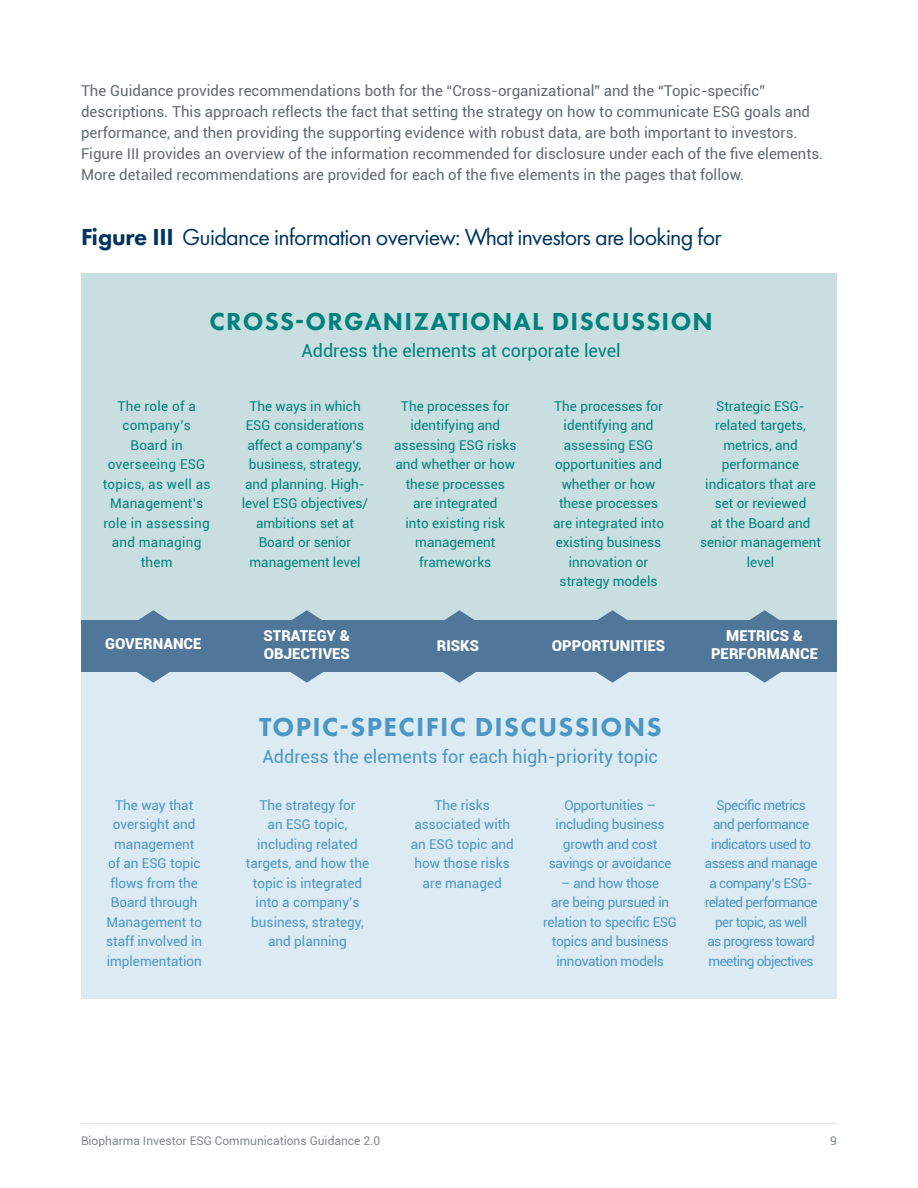
<style>
.page{position:relative;width:918px;height:1188px;background:#fff}
.page>*{position:absolute;margin:0;border:0;box-sizing:border-box;transform-origin:0 0}
.t1{font:800 27px "Futura PT";letter-spacing:.05em;color:#4c96c3}
.t2{font:800 25.5px "Futura PT";letter-spacing:.05em;color:#00827c}
.t3{font:24px "Futura PT";letter-spacing:-.03em;color:#00355f}
.t4{font:18px "Roboto";color:#4c96c3}
.t5{font:18px "Roboto";color:#00827c}
.t6{font:15px/21px "Roboto";color:#606a70}
.t7{font:900 15px/18px "Roboto";color:#fff}
.t8{font:13.5px/19.5px "Roboto";color:#00827c;text-align:center}
.t9{font:13.5px/19.5px "Roboto";color:#4c96c3;text-align:center}
.t10{font:13.5px/19.5px "Roboto";letter-spacing:-.02em;color:#4c96c3;text-align:center}
.t11{font:13.5px/19.5px "Roboto";letter-spacing:-.04em;color:#4c96c3;text-align:center}
.t12{font:13.5px/19.5px "Roboto";letter-spacing:.02em;color:#00827c;text-align:center}
.t13{font:12px "Roboto";color:#606a70}
.s1{font-weight:800}
</style>
<div class="page">
<hr style="left:81px;top:1123px;width:756px;height:1px;background:#50769a">
<div style="left:81px;top:273px;width:756px;height:369px;background:#c9dee1"></div>
<div style="left:81px;top:644px;width:756px;height:355px;background:#dbeaf3"></div>
<div style="left:81px;top:620px;width:756px;height:51px;background:#50769a"></div>
<svg style="left:135px;top:671px;width:37px;height:12px"></svg>
<svg style="left:289px;top:671px;width:36px;height:12px"></svg>
<svg style="left:441px;top:671px;width:37px;height:12px"></svg>
<svg style="left:594px;top:671px;width:37px;height:12px"></svg>
<svg style="left:746px;top:671px;width:37px;height:12px"></svg>
<svg style="left:138px;top:610px;width:30px;height:10px"></svg>
<svg style="left:292px;top:610px;width:30px;height:10px"></svg>
<svg style="left:444px;top:610px;width:31px;height:10px"></svg>
<svg style="left:597px;top:610px;width:30px;height:10px"></svg>
<svg style="left:750px;top:610px;width:30px;height:10px"></svg>
<p class="t6" style="left:81px;top:80px;width:744px">The Guidance provides recommendations both for the “Cross-organizational” and the “Topic-specific” descriptions. This approach reflects the fact that setting the strategy on how to communicate ESG goals and performance, and then providing the supporting evidence with robust data, are both important to investors.<br>Figure III provides an overview of the information recommended for disclosure under each of the five elements.<br>More detailed recommendations are provided for each of the five elements in the pages that follow.</p>
<h3 class="t3" style="left:81px;top:222px;width:642px"><span class="s1">Figure III</span> Guidance information overview: What investors are looking for</h3>
<h2 class="t2" style="left:209px;top:306px;width:505px">CROSS-ORGANIZATIONAL DISCUSSION</h2>
<h3 class="t5" style="left:301px;top:338px;width:321px">Address the elements at corporate level</h3>
<p class="t12" style="left:103px;top:396px;width:109px">The role of a company’s<br>Board in overseeing ESG topics, as well as<br>Management’s role in assessing and managing them</p>
<p class="t8" style="left:242px;top:396px;width:128px">The ways in which<br>ESG considerations affect a company’s business, strategy, and planning. High&shy;level ESG objectives/ ambitions set at<br>Board or senior management level</p>
<p class="t8" style="left:394px;top:396px;width:124px">The processes for identifying and assessing ESG risks and whether or how these processes<br>are integrated<br>into existing risk management frameworks</p>
<p class="t8" style="left:553px;top:396px;width:112px">The processes for identifying and assessing ESG opportunities and whether or how these processes are integrated into existing business innovation or strategy models</p>
<p class="t8" style="left:700px;top:396px;width:123px">Strategic ESG&shy;related targets, metrics, and performance indicators that are set or reviewed<br>at the Board and senior management level</p>
<p class="t7" style="left:264px;top:626px;width:88px">STRATEGY &amp;<br>OBJECTIVES</p>
<p class="t7" style="left:711px;top:626px;width:109px;text-align:center">METRICS &amp;<br>PERFORMANCE</p>
<p class="t7" style="left:105px;top:634px;width:98px">GOVERNANCE</p>
<p class="t7" style="left:437px;top:636px;width:44px">RISKS</p>
<p class="t7" style="left:552px;top:636px;width:115px">OPPORTUNITIES</p>
<h1 class="t1" style="left:259px;top:710px;width:404px">TOPIC-SPECIFIC DISCUSSIONS</h1>
<h3 class="t4" style="left:263px;top:744px;width:397px">Address the elements for each high-priority topic</h3>
<p class="t9" style="left:106px;top:795px;width:97px">The way that oversight and management<br>of an ESG topic flows from the<br>Board through<br>Management to staff involved in implementation</p>
<p class="t9" style="left:246px;top:795px;width:125px">The strategy for<br>an ESG topic, including related targets, and how the topic is integrated into a company’s business, strategy, and planning</p>
<p class="t9" style="left:411px;top:795px;width:105px">The risks associated with an ESG topic and how those risks are managed</p>
<p class="t10" style="left:549px;top:795px;width:124px">Opportunities – including business growth and cost savings or avoidance</p>
<p class="t10" style="left:543px;top:873px;width:135px">– and how those<br>are being pursued in relation to specific ESG topics and business innovation models</p>
<p class="t11" style="left:705px;top:795px;width:114px">Specific metrics and performance indicators used to assess and manage a company’s ESG&shy;related performance per topic, as well<br>as progress toward meeting objectives</p>
<p class="t13" style="left:81px;top:1132px;width:301px">Biopharma Investor ESG Communications Guidance 2.0</p>
<p class="t13" style="left:830px;top:1132px;width:8px">9</p>
</div>
